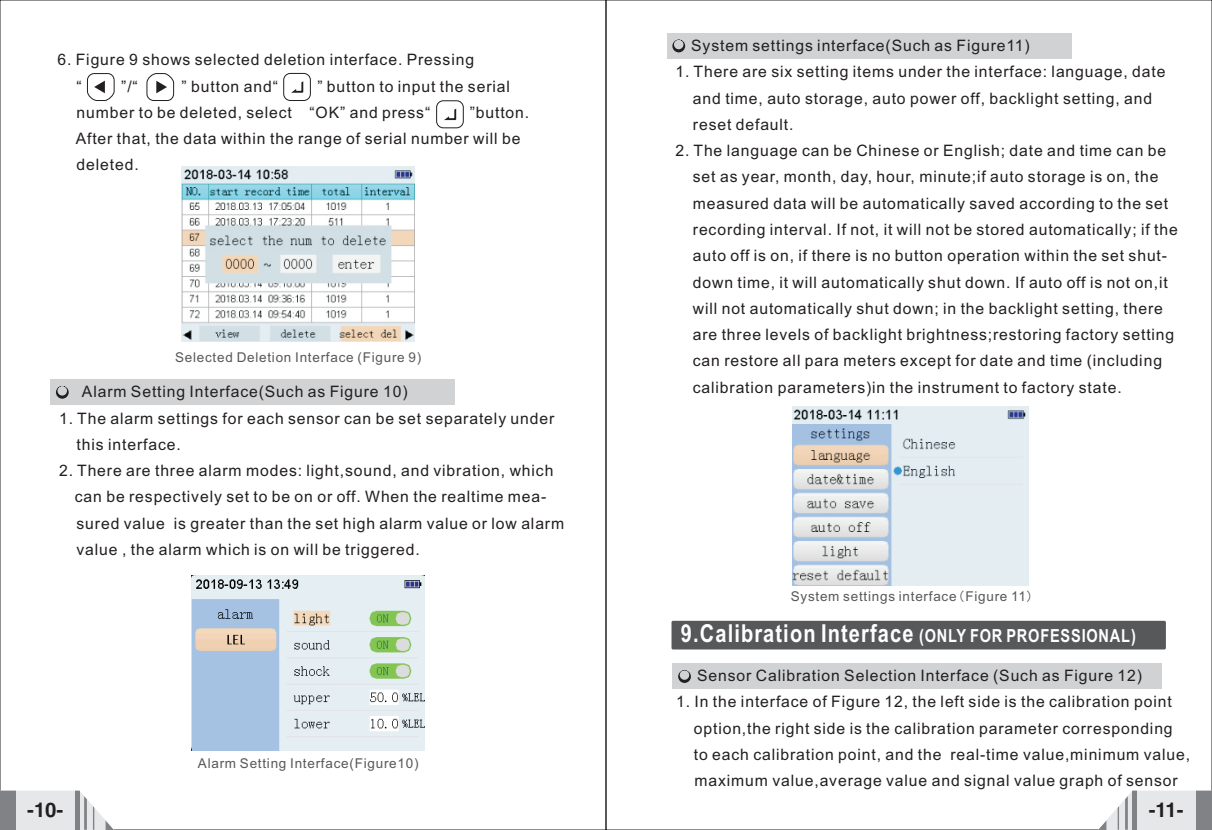
<style>
.page{position:relative;width:1212px;height:830px;background:#fff}
.page>*{position:absolute;margin:0;border:0;box-sizing:border-box;transform-origin:0 0}
.t1{font:700 24.75px "Arial";letter-spacing:.055em;color:#fff;scale:.81 1}
.t2{font:700 20.25px "Arial";color:#231f20}
.t3{font:15.75px/26.3px "Arial";letter-spacing:.055em;color:#231f20}
.t4{font:13.5px "Arial";letter-spacing:.055em;color:#57585a}
.s1{font-family:"Sim Hei"}
.s2{font-size:18px}
</style>
<div class="page">
<svg style="left:0;top:790px;width:113px;height:39px"></svg>
<svg style="left:1099px;top:790px;width:113px;height:39px"></svg>
<div style="left:50px;top:379px;width:405px;height:26px;background:#d1d2d4"></div>
<svg style="left:56px;top:386px;width:13px;height:12px"></svg>
<div style="left:667px;top:33px;width:405px;height:26px;background:#d1d2d4"></div>
<svg style="left:672px;top:40px;width:13px;height:12px"></svg>
<img style="left:792px;top:406px;width:236px;height:178px">
<div style="left:283px;top:73px;width:28px;height:28px;border:1px solid #231f20;border-radius:7px"></div>
<svg style="left:291px;top:81px;width:12px;height:12px"></svg>
<svg style="left:87px;top:73px;width:28px;height:28px"></svg>
<svg style="left:146px;top:73px;width:28px;height:28px"></svg>
<div style="left:436px;top:100px;width:27px;height:28px;border:1px solid #231f20;border-radius:7px"></div>
<svg style="left:444px;top:108px;width:12px;height:12px"></svg>
<div style="left:673px;top:662px;width:489px;height:26px;background:#d1d2d4"></div>
<div style="left:671px;top:620px;width:495px;height:29px;background:#57585a;border-radius:2px"></div>
<svg style="left:678px;top:670px;width:13px;height:12px"></svg>
<img style="left:182px;top:166px;width:232px;height:175px">
<img style="left:191px;top:575px;width:234px;height:175px">
<p class="t3" style="left:77px;top:48px;width:399px;text-indent:-19px">6. Figure 9 shows selected deletion interface. Pressing “</p>
<p class="t3" style="left:121px;top:74px;width:18px">”/“</p>
<p class="t3" style="left:182px;top:74px;width:98px">” button and“</p>
<p class="t3" style="left:77px;top:74px;width:435px;text-indent:241px">” button to input the serial number to be deleted, select “OK” and press“</p>
<p class="t3" style="left:76px;top:101px;width:455px;text-indent:394px">”button.<br>After that, the data within the range of serial number will be deleted.</p>
<p class="t4" style="left:175px;top:352px;width:248px">Selected Deletion Interface (Figure 9)</p>
<p class="t3" style="left:82px;top:380px;width:327px">Alarm Setting Interface(Such as Figure 10)</p>
<p class="t3" style="left:77px;top:406px;width:479px;text-indent:-17px">1. The alarm settings for each sensor can be set separately under this interface.</p>
<p class="t3" style="left:75px;top:458px;width:491px;text-indent:-16px">2. There are three alarm modes: light,sound, and vibration, which can be respectively set to be on or off. When the realtime mea&shy;sured value is greater than the set high alarm value or low alarm value , the alarm which is on will be triggered.</p>
<p class="t4" style="left:198px;top:757px;width:222px">Alarm Setting Interface(Figure10)</p>
<p class="t3" style="left:691px;top:34px;width:340px">System settings interface(Such as Figure11)</p>
<p class="t3" style="left:693px;top:60px;width:474px;text-indent:-17px">1. There are six setting items under the interface: language, date and time, auto storage, auto power off, backlight setting, and reset default.</p>
<p class="t3" style="left:693px;top:139px;width:487px;text-indent:-17px">2. The language can be Chinese or English; date and time can be set as year, month, day, hour, minute;if auto storage is on, the measured data will be automatically saved according to the set recording interval. If not, it will not be stored automatically; if the auto off is on, if there is no button operation within the set shut&shy;down time, it will automatically shut down. If auto off is not on,it will not automatically shut down; in the backlight setting, there are three levels of backlight brightness;restoring factory setting can restore all para meters except for date and time (including calibration parameters)in the instrument to factory state.</p>
<p class="t4" style="left:791px;top:590px;width:244px">System settings interface<span class="s1">(</span>Figure 11<span class="s1">)</span></p>
<h1 class="t1" style="left:681px;top:623px;width:563px">9.Calibration Interface <span class="s2">(ONLY FOR PROFESSIONAL)</span></h1>
<p class="t3" style="left:697px;top:663px;width:446px">Sensor Calibration Selection Interface (Such as Figure 12)</p>
<p class="t3" style="left:694px;top:689px;width:498px;text-indent:-18px">1. In the interface of Figure 12, the left side is the calibration point option,the right side is the calibration parameter corresponding to each calibration point, and the real-time value,minimum value, maximum value,average value and signal value graph of sensor</p>
<p class="t2" style="left:27px;top:801px;width:38px">-10-</p>
<p class="t2" style="left:1149px;top:801px;width:36px">-11-</p>
</div>
